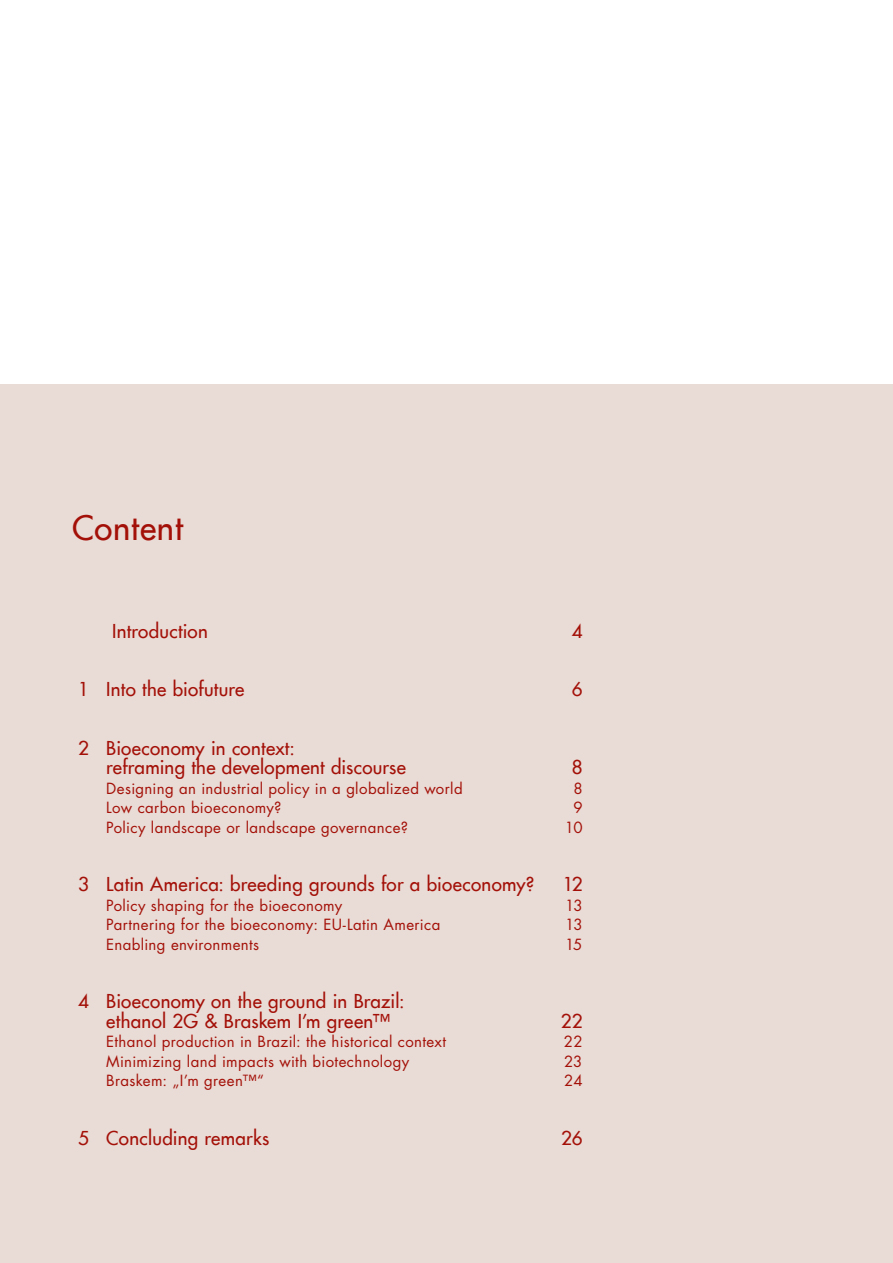
<style>
.page{position:relative;width:893px;height:1263px;background:#fff}
.page>*{position:absolute;margin:0;border:0;box-sizing:border-box;transform-origin:0 0}
.t1{font:500 33px "Futura Com";letter-spacing:.025em;color:#a31008}
.t2{font:500 18.75px/19.5px "Futura Com";letter-spacing:.015em;color:#a31008}
.t3{font:15px "Futura Std";letter-spacing:.025em;color:#a31008}
</style>
<div class="page">
<div style="left:0;top:384px;width:893px;height:879px;background:#e9dbd5"></div>
<h1 class="t1" style="left:72px;top:504px;width:112px">Content</h1>
<p class="t2" style="left:112px;top:620px;width:97px">Introduction</p>
<p class="t2" style="left:572px;top:620px;width:12px">4</p>
<p class="t2" style="left:78px;top:679px;width:168px">1 Into the biofuture</p>
<p class="t2" style="left:572px;top:679px;width:12px">6</p>
<p class="t2" style="left:106px;top:737px;width:301px;text-indent:-28px">2 Bioeconomy in context:<br>reframing the development discourse</p>
<p class="t2" style="left:572px;top:757px;width:12px">8</p>
<p class="t3" style="left:106px;top:779px;width:358px">Designing an industrial policy in a globalized world</p>
<p class="t3" style="left:573px;top:779px;width:11px">8</p>
<p class="t3" style="left:106px;top:798px;width:177px">Low carbon bioeconomy?</p>
<p class="t3" style="left:573px;top:798px;width:11px">9</p>
<p class="t3" style="left:106px;top:818px;width:303px">Policy landscape or landscape governance?</p>
<p class="t3" style="left:565px;top:818px;width:19px">10</p>
<p class="t2" style="left:78px;top:874px;width:457px">3 Latin America: breeding grounds for a bioeconomy?</p>
<p class="t2" style="left:563px;top:874px;width:21px">12</p>
<p class="t3" style="left:106px;top:896px;width:238px">Policy shaping for the bioeconomy</p>
<p class="t3" style="left:565px;top:896px;width:19px">13</p>
<p class="t3" style="left:106px;top:915px;width:336px">Partnering for the bioeconomy: EU-Latin America</p>
<p class="t3" style="left:565px;top:915px;width:19px">13</p>
<p class="t3" style="left:106px;top:935px;width:154px">Enabling environments</p>
<p class="t3" style="left:565px;top:935px;width:19px">15</p>
<p class="t2" style="left:106px;top:991px;width:300px;text-indent:-28px">4 Bioeconomy on the ground in Brazil: ethanol 2G &amp; Braskem I’m green™</p>
<p class="t2" style="left:561px;top:1010px;width:23px">22</p>
<p class="t3" style="left:106px;top:1032px;width:341px">Ethanol production in Brazil: the historical context</p>
<p class="t3" style="left:564px;top:1032px;width:20px">22</p>
<p class="t3" style="left:106px;top:1052px;width:304px">Minimizing land impacts with biotechnology</p>
<p class="t3" style="left:564px;top:1052px;width:20px">23</p>
<p class="t3" style="left:106px;top:1071px;width:159px">Braskem: „I’m green™“</p>
<p class="t3" style="left:564px;top:1071px;width:20px">24</p>
<p class="t2" style="left:78px;top:1127px;width:193px">5 Concluding remarks</p>
<p class="t2" style="left:561px;top:1127px;width:23px">26</p>
</div>
